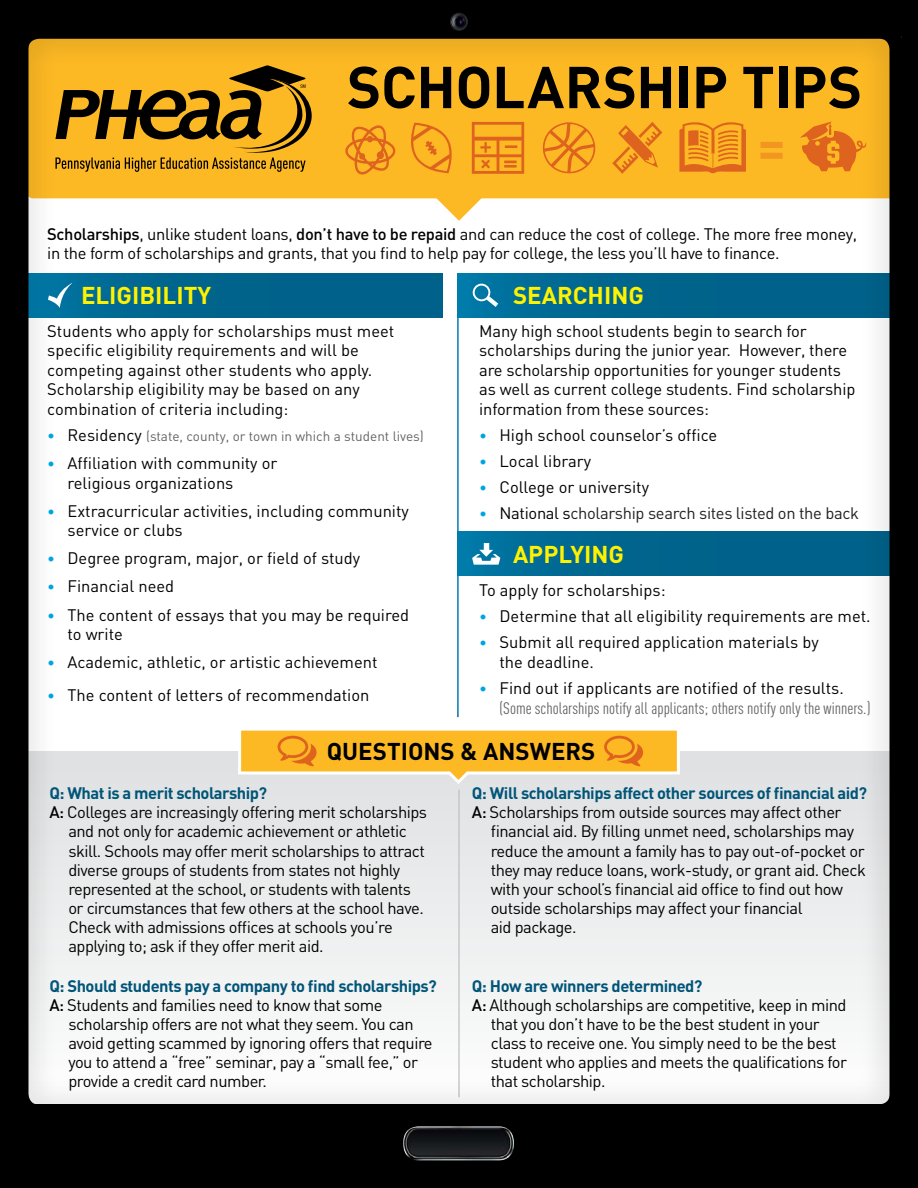
<style>
.page{position:relative;width:918px;height:1188px;background:#fff}
.page>*{position:absolute;margin:0;border:0;box-sizing:border-box;transform-origin:0 0}
.t1{font:700 58.05px "DIN";letter-spacing:-.01em;color:#000}
.t2{font:700 24px "DIN";color:#fff200}
.t3{font:700 24px "DIN";color:#000}
.t4{font:16.5px/19.2px "DIN";letter-spacing:-.03em;color:#000}
.t5{font:16.5px/19.5px "DIN";color:#000}
.t6{font:16.5px/19.5px "DIN";letter-spacing:-.01em;color:#000}
.t7{font:700 16.5px "DIN";letter-spacing:-.03em;color:#005578}
.t8{font:16.5px/19.5px "DIN Cond";color:#636466}
.t9{font:16.5px "DIN";letter-spacing:-.02em;color:#231f20}
.t10{font:13.5px "DIN";color:#636466}
.s1{font-weight:500}
.s2{font-size:15px;color:#00a4e3}
.s3{font-size:16.5px;color:#000}
.s4{color:#000}
.s5{font-family:"DIN";font-size:15px;color:#00a4e3}
.s6{font-family:"DIN";color:#000}
</style>
<div class="page">
<div style="left:0;top:0;width:918px;height:1150px;background:#000;opacity:.21"></div>
<div style="left:14px;top:24px;width:890px;height:1095px;border:15px solid #000;border-radius:18px"></div>
<div style="left:0;top:1105px;width:918px;height:83px;background:#000"></div>
<svg style="left:55px;top:65px;width:258px;height:107px;background:#b18219"></svg>
<svg style="left:679px;top:122px;width:67px;height:52px;background:#ee9121"></svg>
<svg style="left:612px;top:122px;width:50px;height:52px;background:#f39e22"></svg>
<svg style="left:345px;top:125px;width:50px;height:50px;background:#f29c21"></svg>
<svg style="left:409px;top:122px;width:115px;height:99px"></svg>
<svg style="left:542px;top:122px;width:53px;height:52px;background:#f39f22"></svg>
<svg style="left:800px;top:121px;width:68px;height:50px;background:#ee9021"></svg>
<svg style="left:48px;top:283px;width:25px;height:25px"></svg>
<svg style="left:472px;top:543px;width:28px;height:22px"></svg>
<svg style="left:472px;top:283px;width:26px;height:24px"></svg>
<svg style="left:760px;top:142px;width:23px;height:17px"></svg>
<svg style="left:237px;top:726px;width:444px;height:60px;background:#f6c765"></svg>
<img style="left:403px;top:1126px;width:111px;height:35px">
<img style="left:451px;top:13px;width:16px;height:17px;border-radius:8px">
<div style="left:450px;top:13px;width:18px;height:17px;border:1px solid #292829;border-radius:50%"></div>
<h1 class="t1" style="left:347px;top:49px;width:517px">SCHOLARSHIP TIPS</h1>
<p class="t4" style="left:47px;top:224px;width:811px"><span class="s1">Scholarships</span>, unlike student loans, <span class="s1">don’t have to be repaid</span> and can reduce the cost of college. The more free money, in the form of scholarships and grants, that you find to help pay for college, the less you’ll have to finance.</p>
<h2 class="t2" style="left:81px;top:279px;width:132px">ELIGIBILITY</h2>
<p class="t5" style="left:47px;top:321px;width:349px">Students who apply for scholarships must meet specific eligibility requirements and will be competing against other students who apply.<br>Scholarship eligibility may be based on any combination of criteria including:</p>
<p class="t10" style="left:47px;top:428px;width:378px"><span class="s2">•</span> <span class="s3">Residency</span> (state, county, or town in which a student lives)</p>
<p class="t5" style="left:68px;top:453px;width:212px;text-indent:-20px"><span class="s2">•</span> Affiliation with community or religious organizations</p>
<p class="t5" style="left:68px;top:501px;width:343px;text-indent:-20px"><span class="s2">•</span> Extracurricular activities, including community service or clubs</p>
<p class="t5" style="left:47px;top:548px;width:315px"><span class="s2">•</span> Degree program, major, or field of study</p>
<p class="t5" style="left:47px;top:576px;width:128px"><span class="s2">•</span> Financial need</p>
<p class="t5" style="left:68px;top:605px;width:343px;text-indent:-20px"><span class="s2">•</span> The content of essays that you may be required to write</p>
<p class="t5" style="left:47px;top:652px;width:332px"><span class="s2">•</span> Academic, athletic, or artistic achievement</p>
<p class="t5" style="left:47px;top:685px;width:324px"><span class="s2">•</span> The content of letters of recommendation</p>
<h2 class="t2" style="left:513px;top:279px;width:132px">SEARCHING</h2>
<p class="t6" style="left:479px;top:321px;width:378px">Many high school students begin to search for scholarships during the junior year. However, there are scholarship opportunities for younger students as well as current college students. Find scholarship information from these sources:</p>
<p class="t5" style="left:479px;top:425px;width:240px"><span class="s2">•</span> High school counselor’s office</p>
<p class="t5" style="left:479px;top:451px;width:113px"><span class="s2">•</span> Local library</p>
<p class="t5" style="left:479px;top:477px;width:171px"><span class="s2">•</span> College or university</p>
<p class="t9" style="left:479px;top:503px;width:381px"><span class="s2">•</span> <span class="s4">National s</span>cholarship search sites listed on the back</p>
<h2 class="t2" style="left:513px;top:538px;width:112px">APPLYING</h2>
<p class="t5" style="left:479px;top:580px;width:188px">To apply for scholarships:</p>
<p class="t5" style="left:479px;top:606px;width:393px"><span class="s2">•</span> Determine that all eligibility requirements are met.</p>
<p class="t5" style="left:500px;top:632px;width:321px;text-indent:-20px"><span class="s2">•</span> Submit all required application materials by the deadline.</p>
<p class="t8" style="left:500px;top:678px;width:372px;text-indent:-20px"><span class="s5">•</span> <span class="s6">Find out if applicants are notified of the results. </span>(Some scholarships notify all applicants; others notify only the winners.)</p>
<h2 class="t3" style="left:327px;top:735px;width:270px">QUESTIONS &amp; ANSWERS</h2>
<p class="t7" style="left:49px;top:782px;width:219px">Q: What is a merit scholarship?</p>
<p class="t4" style="left:68px;top:802px;width:360px;text-indent:-19px"><span class="s1">A:</span> Colleges are increasingly offering merit scholarships and not only for academic achievement or athletic skill. Schools may offer merit scholarships to attract diverse groups of students from states not highly represented at the school, or students with talents or circumstances that few others at the school have.<br>Check with admissions offices at schools you’re applying to; ask if they offer merit aid.</p>
<p class="t7" style="left:49px;top:975px;width:389px">Q: Should students pay a company to find scholarships?</p>
<p class="t4" style="left:68px;top:995px;width:366px;text-indent:-19px"><span class="s1">A:</span> Students and families need to know that some scholarship offers are not what they seem. You can avoid getting scammed by ignoring offers that require you to attend a “free” seminar, pay a “small fee,” or provide a credit card number.</p>
<p class="t7" style="left:472px;top:782px;width:397px">Q: Will scholarships affect other sources of financial aid?</p>
<p class="t4" style="left:491px;top:802px;width:377px;text-indent:-19px"><span class="s1">A:</span> Scholarships from outside sources may affect other financial aid. By filling unmet need, scholarships may reduce the amount a family has to pay out-of-pocket or they may reduce loans, work-study, or grant aid. Check with your school’s financial aid office to find out how outside scholarships may affect your financial<br>aid package.</p>
<p class="t7" style="left:472px;top:975px;width:232px">Q: How are winners determined?</p>
<p class="t4" style="left:491px;top:995px;width:358px;text-indent:-19px"><span class="s1">A:</span> Although scholarships are competitive, keep in mind that you don’t have to be the best student in your class to receive one. You simply need to be the best student who applies and meets the qualifications for that scholarship.</p>
</div>
